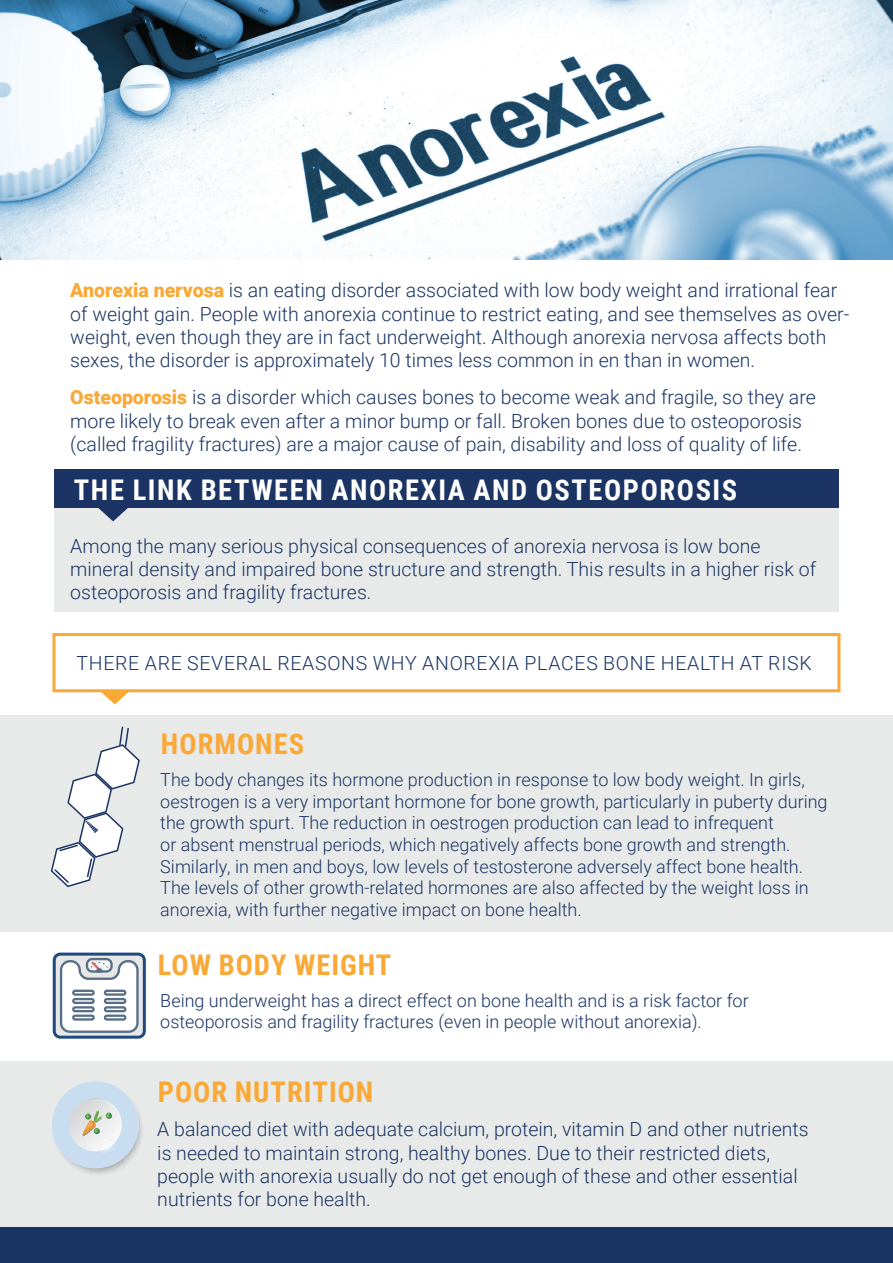
<style>
.page{position:relative;width:893px;height:1263px;background:#fff}
.page>*{position:absolute;margin:0;border:0;box-sizing:border-box;transform-origin:0 0}
.t1{font:700 28.5px "Roboto Condensed";letter-spacing:.055em;color:#fff}
.t2{font:700 28.5px "Roboto Condensed";letter-spacing:.035em;color:#faa836}
.t3{font:300 19.5px/23.4px "Roboto";color:#1b3463}
.t4{font:300 19.5px "Roboto";letter-spacing:.035em;color:#1b3463}
.t5{font:300 18px/21.6px "Roboto";color:#1b3463}
.s1{font-weight:900;color:#faa836}
</style>
<div class="page">
<div style="left:0;top:715px;width:893px;height:217px;background:#e8eae9"></div>
<div style="left:54px;top:508px;width:785px;height:104px;background:#e8eae9"></div>
<div style="left:0;top:1061px;width:893px;height:200px;background:#e8eae9"></div>
<div style="left:54px;top:954px;width:90px;height:83px;background:#e6e7e6;border-radius:6px"></div>
<svg style="left:60px;top:958px;width:79px;height:75px;background:#ccd2d8"></svg>
<div style="left:53px;top:952px;width:93px;height:87px;border:3px solid #1e4a7d;border-radius:6px"></div>
<div style="left:54px;top:470px;width:785px;height:38px;background:#1b3463"></div>
<svg style="left:98px;top:508px;width:30px;height:13px"></svg>
<img style="left:0;top:0;width:893px;height:260px">
<div style="left:52px;top:633px;width:788px;height:59px;border:3px solid #faa836"></div>
<svg style="left:100px;top:691px;width:30px;height:13px"></svg>
<img style="left:77px;top:1164px;width:39px;height:10px">
<img style="left:133px;top:1139px;width:4px;height:17px">
<svg style="left:56px;top:1144px;width:21px;height:24px"></svg>
<img style="left:137px;top:1110px;width:4px;height:40px">
<svg style="left:113px;top:1147px;width:20px;height:23px"></svg>
<img style="left:141px;top:1123px;width:1px;height:13px">
<div style="left:52px;top:1081px;width:87px;height:87px;background:#c9ddf1;border-radius:50%"></div>
<img style="left:69px;top:1098px;width:53px;height:53px">
<img style="left:97px;top:1141px;width:21px;height:11px">
<img style="left:98px;top:1140px;width:18px;height:11px">
<img style="left:81px;top:1122px;width:1px;height:14px">
<svg style="left:82px;top:1110px;width:30px;height:26px"></svg>
<div style="left:0;top:1227px;width:893px;height:36px;background:#1b3463"></div>
<svg style="left:50px;top:726px;width:90px;height:162px"></svg>
<p class="t3" style="left:70px;top:278px;width:780px"><span class="s1">Anorexia nervosa</span> is an eating disorder associated with low body weight and irrational fear of weight gain. People with anorexia continue to restrict eating, and see themselves as over&shy;weight, even though they are in fact underweight. Although anorexia nervosa affects both sexes, the disorder is approximately 10 times less common in en than in women.</p>
<p class="t3" style="left:70px;top:385px;width:747px"><span class="s1">Osteoporosis</span> is a disorder which causes bones to become weak and fragile, so they are more likely to break even after a minor bump or fall. Broken bones due to osteoporosis (called fragility fractures) are a major cause of pain, disability and loss of quality of life.</p>
<h1 class="t1" style="left:74px;top:470px;width:665px">THE LINK BETWEEN ANOREXIA AND OSTEOPOROSIS</h1>
<p class="t3" style="left:70px;top:533px;width:747px">Among the many serious physical consequences of anorexia nervosa is low bone mineral density and impaired bone structure and strength. This results in a higher risk of osteoporosis and fragility fractures.</p>
<p class="t4" style="left:77px;top:649px;width:737px">THERE ARE SEVERAL REASONS WHY ANOREXIA PLACES BONE HEALTH AT RISK</p>
<h1 class="t2" style="left:161px;top:724px;width:145px">HORMONES</h1>
<p class="t5" style="left:160px;top:768px;width:669px">The body changes its hormone production in response to low body weight. In girls, oestrogen is a very important hormone for bone growth, particularly in puberty during the growth spurt. The reduction in oestrogen production can lead to infrequent<br>or absent menstrual periods, which negatively affects bone growth and strength.<br>Similarly, in men and boys, low levels of testosterone adversely affect bone health.<br>The levels of other growth-related hormones are also affected by the weight loss in anorexia, with further negative impact on bone health.</p>
<h1 class="t2" style="left:158px;top:945px;width:235px">LOW BODY WEIGHT</h1>
<p class="t5" style="left:160px;top:989px;width:590px">Being underweight has a direct effect on bone health and is a risk factor for osteoporosis and fragility fractures (even in people without anorexia).</p>
<h1 class="t2" style="left:158px;top:1072px;width:217px">POOR NUTRITION</h1>
<p class="t3" style="left:157px;top:1117px;width:653px">A balanced diet with adequate calcium, protein, vitamin D and other nutrients is needed to maintain strong, healthy bones. Due to their restricted diets, people with anorexia usually do not get enough of these and other essential nutrients for bone health.</p>
</div>
